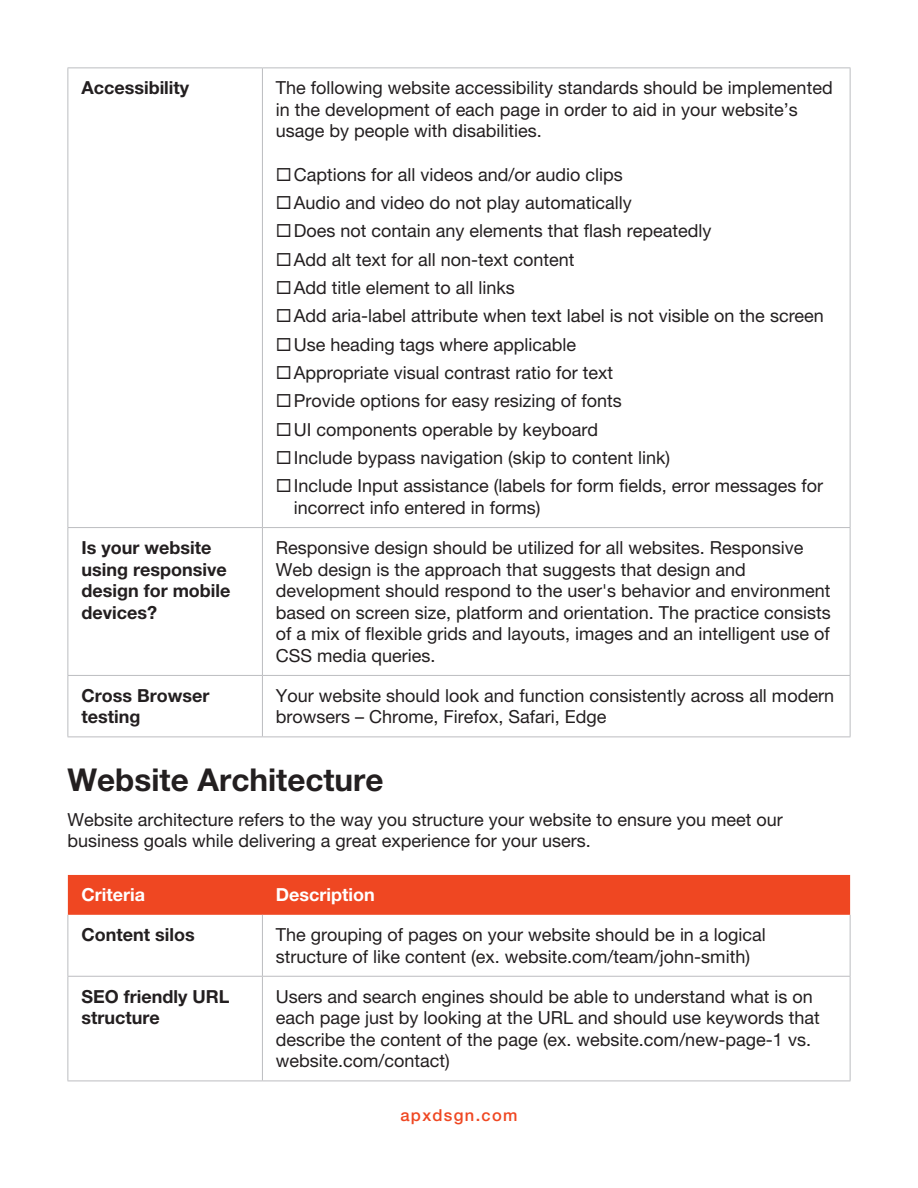
<style>
.page{position:relative;width:918px;height:1188px;background:#fff}
.page>*{position:absolute;margin:0;border:0;box-sizing:border-box;transform-origin:0 0}
.t1{font:700 31.5px "Helvetica Neue LT Pro";color:#231f20}
.t2{font:18px/21.6px "Helvetica Neue LT Pro";color:#231f20}
.t3{font:700 18px/21.6px "Helvetica Neue LT Pro";color:#231f20}
.t4{font:700 18px "Helvetica Neue LT Pro";color:#fff}
.t5{font:500 16.5px "Helvetica Neue LT Pro";letter-spacing:.08em;color:#ef4722}
</style>
<div class="page">
<hr style="left:68px;top:68px;width:194px;height:1px;background:#bcbdc0">
<hr style="left:68px;top:68px;width:1px;height:459px;background:#bcbdc0">
<hr style="left:262px;top:68px;width:589px;height:1px;background:#bcbdc0">
<hr style="left:262px;top:68px;width:1px;height:459px;background:#bcbdc0">
<hr style="left:850px;top:68px;width:1px;height:459px;background:#bcbdc0">
<hr style="left:68px;top:527px;width:194px;height:1px;background:#bcbdc0">
<hr style="left:68px;top:528px;width:1px;height:147px;background:#bcbdc0">
<hr style="left:262px;top:527px;width:589px;height:1px;background:#bcbdc0">
<hr style="left:262px;top:528px;width:1px;height:147px;background:#bcbdc0">
<hr style="left:850px;top:528px;width:1px;height:147px;background:#bcbdc0">
<hr style="left:68px;top:675px;width:194px;height:1px;background:#bcbdc0">
<hr style="left:68px;top:676px;width:1px;height:61px;background:#bcbdc0">
<hr style="left:262px;top:675px;width:589px;height:1px;background:#bcbdc0">
<hr style="left:262px;top:676px;width:1px;height:61px;background:#bcbdc0">
<hr style="left:850px;top:676px;width:1px;height:61px;background:#bcbdc0">
<hr style="left:68px;top:737px;width:194px;height:1px;background:#bcbdc0">
<hr style="left:262px;top:737px;width:589px;height:1px;background:#bcbdc0">
<div style="left:68px;top:875px;width:782px;height:40px;background:#ef4722"></div>
<hr style="left:68px;top:915px;width:1px;height:61px;background:#bcbdc0">
<hr style="left:262px;top:915px;width:1px;height:61px;background:#bcbdc0">
<hr style="left:850px;top:915px;width:1px;height:61px;background:#bcbdc0">
<hr style="left:68px;top:976px;width:194px;height:1px;background:#bcbdc0">
<hr style="left:68px;top:977px;width:1px;height:104px;background:#bcbdc0">
<hr style="left:262px;top:976px;width:589px;height:1px;background:#bcbdc0">
<hr style="left:262px;top:977px;width:1px;height:104px;background:#bcbdc0">
<hr style="left:850px;top:977px;width:1px;height:104px;background:#bcbdc0">
<hr style="left:68px;top:1081px;width:194px;height:1px;background:#bcbdc0">
<hr style="left:262px;top:1081px;width:589px;height:1px;background:#bcbdc0">
<p class="t3" style="left:81px;top:77px;width:109px">Accessibility</p>
<p class="t2" style="left:276px;top:77px;width:558px">The following website accessibility standards should be implemented in the development of each page in order to aid in your website’s usage by people with disabilities.</p>
<p class="t2" style="left:294px;top:160px;width:532px;line-height:28.3px">Captions for all videos and/or audio clips<br>Audio and video do not play automatically<br>Does not contain any elements that flash repeatedly<br>Add alt text for all non-text content<br>Add title element to all links<br>Add aria-label attribute when text label is not visible on the screen Use heading tags where applicable<br>Appropriate visual contrast ratio for text<br>Provide options for easy resizing of fonts<br>UI components operable by keyboard<br>Include bypass navigation (skip to content link)<br>Include Input assistance (labels for form fields, error messages for</p>
<p class="t2" style="left:294px;top:497px;width:248px">incorrect info entered in forms)</p>
<p class="t3" style="left:81px;top:536px;width:151px">Is your website using responsive design for mobile devices?</p>
<p class="t2" style="left:276px;top:536px;width:556px">Responsive design should be utilized for all websites. Responsive Web design is the approach that suggests that design and development should respond to the user's behavior and environment based on screen size, platform and orientation. The practice consists of a mix of flexible grids and layouts, images and an intelligent use of CSS media queries.</p>
<p class="t3" style="left:81px;top:684px;width:129px">Cross Browser testing</p>
<p class="t2" style="left:276px;top:684px;width:560px">Your website should look and function consistently across all modern browsers – Chrome, Firefox, Safari, Edge</p>
<h1 class="t1" style="left:68px;top:760px;width:318px">Website Architecture</h1>
<p class="t2" style="left:68px;top:808px;width:717px">Website architecture refers to the way you structure your website to ensure you meet our business goals while delivering a great experience for your users.</p>
<p class="t4" style="left:81px;top:884px;width:65px">Criteria</p>
<p class="t4" style="left:276px;top:884px;width:100px">Description</p>
<p class="t3" style="left:81px;top:924px;width:115px">Content silos</p>
<p class="t2" style="left:276px;top:924px;width:491px">The grouping of pages on your website should be in a logical structure of like content (ex. website.com/team/john-smith)</p>
<p class="t3" style="left:81px;top:985px;width:149px">SEO friendly URL structure</p>
<p class="t2" style="left:276px;top:985px;width:545px">Users and search engines should be able to understand what is on each page just by looking at the URL and should use keywords that describe the content of the page (ex. website.com/new-page-1 vs. website.com/contact)</p>
<p class="t5" style="left:400px;top:1105px;width:119px">apxdsgn.com</p>
</div>
